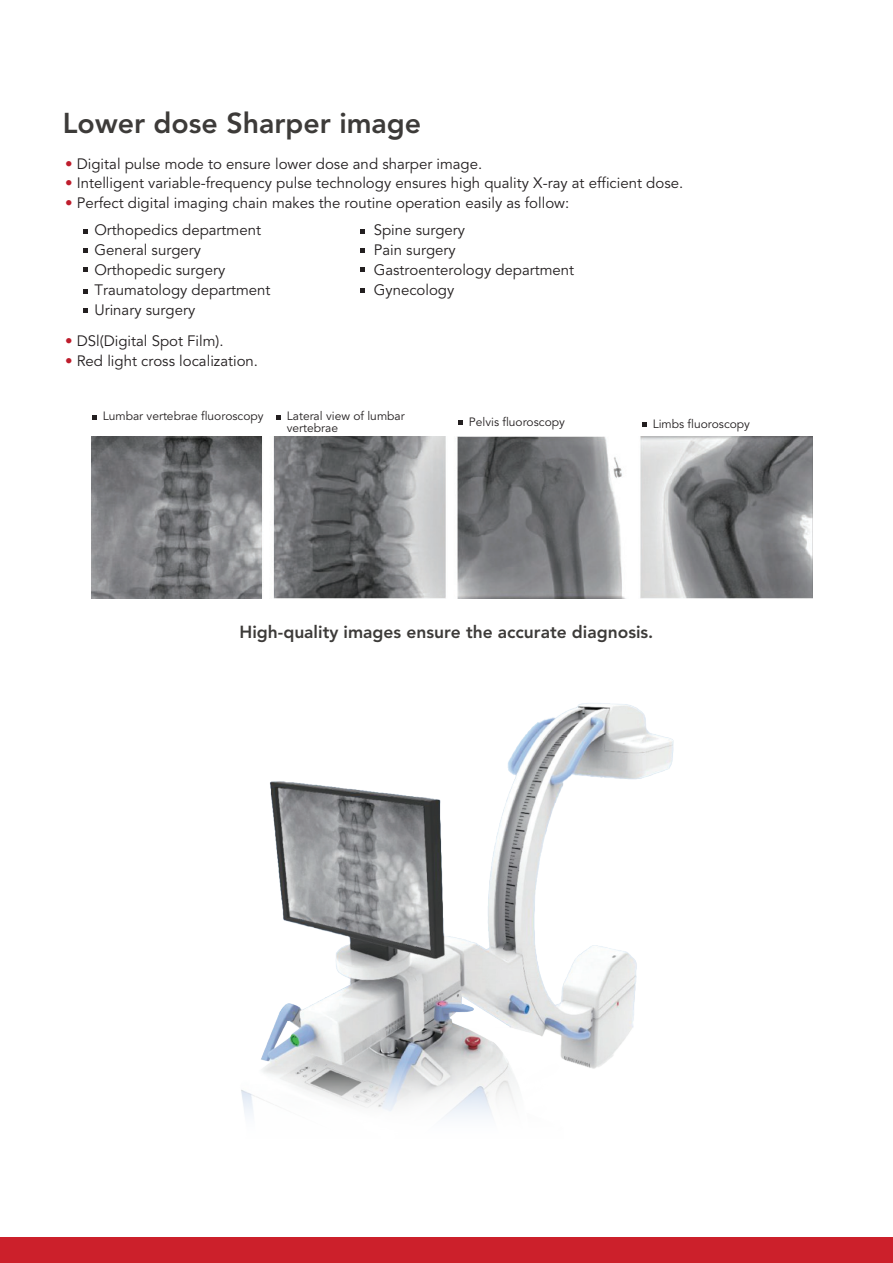
<style>
.page{position:relative;width:893px;height:1263px;background:#fff}
.page>*{position:absolute;margin:0;border:0;box-sizing:border-box;transform-origin:0 0}
.t1{font:800 28.5px "Avenir LT Pro";color:#3d3b39}
.t2{font:800 17.4px "Avenir LT Pro";color:#3d3b39}
.t3{font:15px/19.8px "Avenir";color:#231f20}
.t4{font:12px/12px "Avenir";color:#231f20}
.s1{color:#be1d2c}
</style>
<div class="page">
<div style="left:0;top:1237px;width:893px;height:26px;background:#cc202b"></div>
<svg style="left:83px;top:229px;width:5px;height:4px"></svg>
<svg style="left:83px;top:248px;width:5px;height:5px"></svg>
<svg style="left:83px;top:267px;width:5px;height:5px"></svg>
<svg style="left:360px;top:229px;width:5px;height:4px"></svg>
<svg style="left:360px;top:248px;width:5px;height:5px"></svg>
<svg style="left:360px;top:267px;width:5px;height:5px"></svg>
<svg style="left:360px;top:288px;width:5px;height:5px"></svg>
<svg style="left:83px;top:289px;width:5px;height:5px"></svg>
<svg style="left:83px;top:308px;width:5px;height:5px"></svg>
<svg style="left:92px;top:415px;width:5px;height:5px"></svg>
<svg style="left:276px;top:415px;width:5px;height:5px"></svg>
<svg style="left:458px;top:420px;width:5px;height:5px"></svg>
<svg style="left:642px;top:422px;width:5px;height:5px"></svg>
<img style="left:91px;top:436px;width:722px;height:163px">
<img style="left:263px;top:703px;width:411px;height:350px">
<svg style="left:241px;top:1053px;width:373px;height:64px"></svg>
<h1 class="t1" style="left:63px;top:106px;width:360px">Lower dose Sharper image</h1>
<p class="t3" style="left:65px;top:154px;width:419px"><span class="s1">•</span> Digital pulse mode to ensure lower dose and sharper image.</p>
<p class="t3" style="left:65px;top:174px;width:620px"><span class="s1">•</span> Intelligent variable-frequency pulse technology ensures high quality X-ray at efficient dose.</p>
<p class="t3" style="left:65px;top:194px;width:506px"><span class="s1">•</span> Perfect digital imaging chain makes the routine operation easily as follow:</p>
<p class="t3" style="left:94px;top:221px;width:178px">Orthopedics department<br>General surgery<br>Orthopedic surgery<br>Traumatology department<br>Urinary surgery</p>
<p class="t3" style="left:374px;top:221px;width:202px">Spine surgery<br>Pain surgery<br>Gastroenterology department<br>Gynecology</p>
<p class="t3" style="left:65px;top:332px;width:160px"><span class="s1">•</span> DSl(Digital Spot Film).</p>
<p class="t3" style="left:65px;top:352px;width:195px"><span class="s1">•</span> Red light cross localization.</p>
<p class="t4" style="left:103px;top:410px;width:162px">Lumbar vertebrae fluoroscopy</p>
<p class="t4" style="left:287px;top:410px;width:119px">Lateral view of lumbar vertebrae</p>
<p class="t4" style="left:469px;top:416px;width:98px">Pelvis fluoroscopy</p>
<p class="t4" style="left:653px;top:418px;width:99px">Limbs fluoroscopy</p>
<p class="t2" style="left:240px;top:622px;width:415px">High-quality images ensure the accurate diagnosis.</p>
</div>
